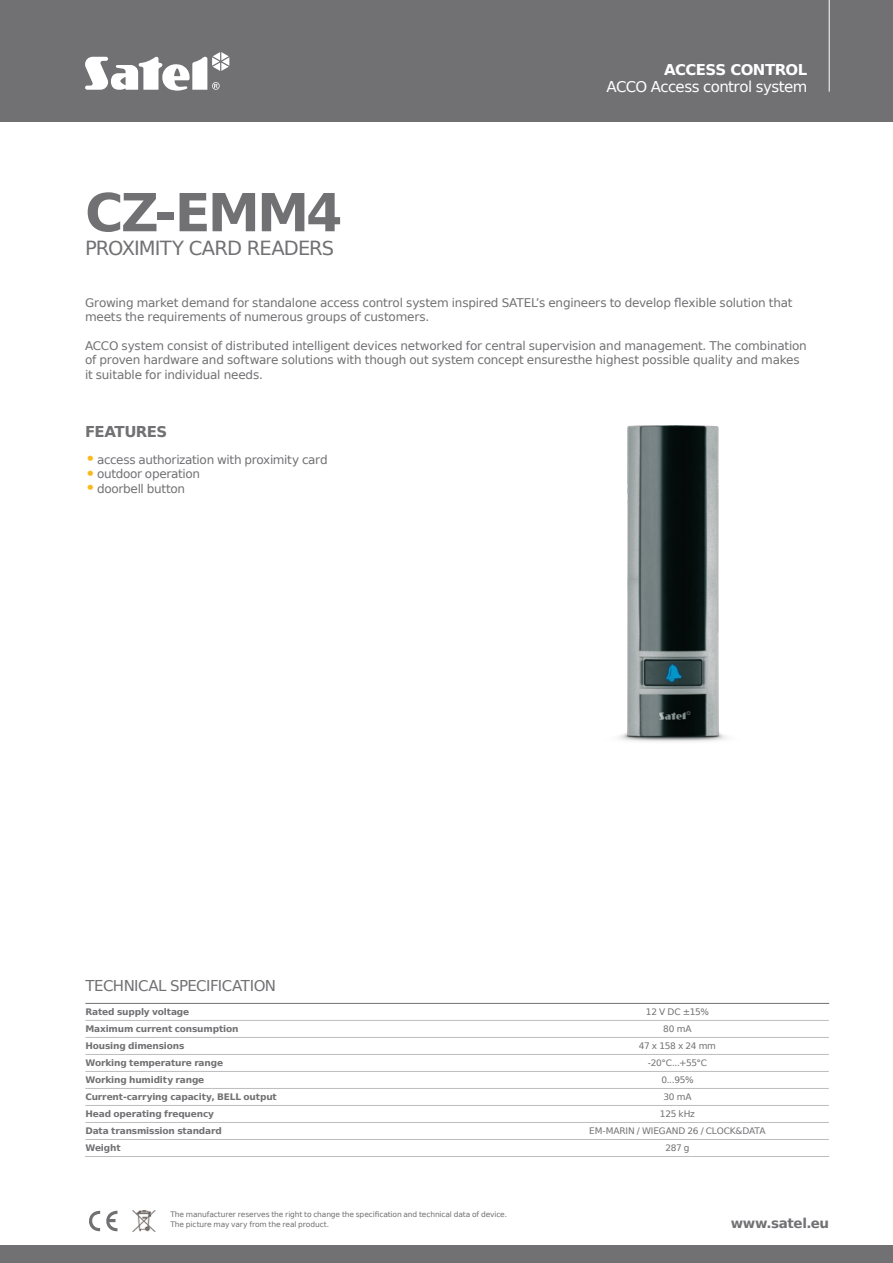
<style>
.page{position:relative;width:893px;height:1263px;background:#fff}
.page>*{position:absolute;margin:0;border:0;box-sizing:border-box;transform-origin:0 0}
.t1{font:700 52.5px "Prima Sans EU";letter-spacing:-.055em;color:#717073}
.t2{font:19.5px "Prima Sans EU";letter-spacing:-.05em;color:#717073}
.t3{font:15px "Prima Sans EU";letter-spacing:-.045em;color:#fff}
.t4{font:15px "Prima Sans EU";letter-spacing:-.04em;color:#717073}
.t5{font:700 15px "Prima Sans EU";letter-spacing:-.04em;color:#fff}
.t6{font:700 15px "Prima Sans EU";letter-spacing:-.04em;color:#717073}
.t7{font:700 13.5px "Prima Sans EU";letter-spacing:-.03em;color:#717073}
.t8{font:12px/14.4px "Prima Sans EU";letter-spacing:-.015em;color:#717073}
.t9{font:700 9px "Prima Sans EU";letter-spacing:-.02em;color:#717073}
.t10{font:9px "Prima Sans EU";letter-spacing:-.035em;color:#717073}
.t11{font:7.5px/10.5px "Prima Sans EU";letter-spacing:-.015em;color:#717073}
.s1{font-size:18px;color:#fab81c}
</style>
<div class="page">
<div style="left:0;top:0;width:893px;height:121px;background:#717073"></div>
<svg style="left:85px;top:52px;width:144px;height:39px"></svg>
<hr style="left:829px;top:0;width:1px;height:92px;background:#fff">
<img style="left:132px;top:1210px;width:24px;height:22px">
<svg style="left:89px;top:1210px;width:28px;height:22px"></svg>
<div style="left:0;top:1245px;width:893px;height:18px;background:#717073"></div>
<hr style="left:85px;top:1020px;width:441px;height:1px;background:#bcbdbf">
<hr style="left:85px;top:1037px;width:441px;height:1px;background:#bcbdbf">
<hr style="left:85px;top:1054px;width:441px;height:1px;background:#bcbdbf">
<hr style="left:85px;top:1071px;width:441px;height:1px;background:#bcbdbf">
<hr style="left:85px;top:1088px;width:441px;height:1px;background:#bcbdbf">
<hr style="left:85px;top:1105px;width:441px;height:1px;background:#bcbdbf">
<hr style="left:85px;top:1122px;width:441px;height:1px;background:#bcbdbf">
<hr style="left:85px;top:1139px;width:441px;height:1px;background:#bcbdbf">
<hr style="left:85px;top:1156px;width:441px;height:1px;background:#bcbdbf">
<hr style="left:85px;top:1003px;width:441px;height:1px;background:#717073">
<hr style="left:526px;top:1020px;width:303px;height:1px;background:#bcbdbf">
<hr style="left:526px;top:1037px;width:303px;height:1px;background:#bcbdbf">
<hr style="left:526px;top:1054px;width:303px;height:1px;background:#bcbdbf">
<hr style="left:526px;top:1071px;width:303px;height:1px;background:#bcbdbf">
<hr style="left:526px;top:1088px;width:303px;height:1px;background:#bcbdbf">
<hr style="left:526px;top:1105px;width:303px;height:1px;background:#bcbdbf">
<hr style="left:526px;top:1122px;width:303px;height:1px;background:#bcbdbf">
<hr style="left:526px;top:1139px;width:303px;height:1px;background:#bcbdbf">
<hr style="left:526px;top:1156px;width:303px;height:1px;background:#bcbdbf">
<hr style="left:526px;top:1003px;width:303px;height:1px;background:#717073">
<img style="left:619px;top:425px;width:107px;height:317px">
<h1 class="t1" style="left:85px;top:176px;width:259px">CZ-EMM4</h1>
<h2 class="t2" style="left:85px;top:234px;width:251px">Proximity card readers</h2>
<p class="t5" style="left:664px;top:59px;width:145px">ACCESS CONTROL</p>
<p class="t3" style="left:606px;top:76px;width:202px">acco access control system</p>
<p class="t8" style="left:85px;top:295px;width:709px">Growing market demand for standalone access control system inspired SATEL’s engineers to develop flexible solution that meets the requirements of numerous groups of customers.</p>
<p class="t8" style="left:85px;top:338px;width:723px">ACCO system consist of distributed intelligent devices networked for central supervision and management. The combination of proven hardware and software solutions with though out system concept ensuresthe highest possible quality and makes it suitable for individual needs.</p>
<p class="t6" style="left:85px;top:421px;width:84px">FEATURES</p>
<p class="t8" style="left:85px;top:452px;width:244px"><span class="s1">•</span>access authorization with proximity card</p>
<p class="t8" style="left:85px;top:466px;width:117px"><span class="s1">•</span>outdoor operation</p>
<p class="t8" style="left:85px;top:481px;width:102px"><span class="s1">•</span>doorbell button</p>
<p class="t4" style="left:85px;top:975px;width:142px">TECHNICAL SPECI FICATIO</p>
<p class="t4" style="left:265px;top:975px;width:13px">N</p>
<p class="t9" style="left:85px;top:1006px;width:105px">Rated supply voltage</p>
<p class="t10" style="left:646px;top:1006px;width:65px">12 V DC ±15%</p>
<p class="t9" style="left:85px;top:1023px;width:155px">Maximum current consumption</p>
<p class="t10" style="left:663px;top:1023px;width:30px">80 mA</p>
<p class="t9" style="left:85px;top:1040px;width:101px">Housing dimensions</p>
<p class="t10" style="left:639px;top:1040px;width:79px">47 x 158 x 24 mm</p>
<p class="t9" style="left:85px;top:1057px;width:139px">Working temperature range</p>
<p class="t10" style="left:648px;top:1057px;width:61px">-20°C...+55°C</p>
<p class="t9" style="left:85px;top:1074px;width:120px">Working humidity range</p>
<p class="t10" style="left:661px;top:1074px;width:34px">0...95%</p>
<p class="t9" style="left:85px;top:1091px;width:193px">Current-carrying capacity, BELL output</p>
<p class="t10" style="left:663px;top:1091px;width:30px">30 mA</p>
<p class="t9" style="left:85px;top:1108px;width:130px">Head operating frequency</p>
<p class="t10" style="left:660px;top:1108px;width:37px">125 kHz</p>
<p class="t9" style="left:85px;top:1125px;width:138px">Data transmission standard</p>
<p class="t10" style="left:589px;top:1125px;width:23px">EM-MARI</p>
<p class="t10" style="left:628px;top:1125px;width:121px">N / WIEGAND 26 / CLOCK&amp;DATA</p>
<p class="t9" style="left:85px;top:1142px;width:37px">Weight</p>
<p class="t10" style="left:665px;top:1142px;width:26px">287 g</p>
<p class="t11" style="left:170px;top:1209px;width:338px">The manufacturer reserves the right to change the specification and technical data of device.<br>The picture may vary from the real product.</p>
<p class="t7" style="left:731px;top:1213px;width:100px">www.satel.eu</p>
</div>
